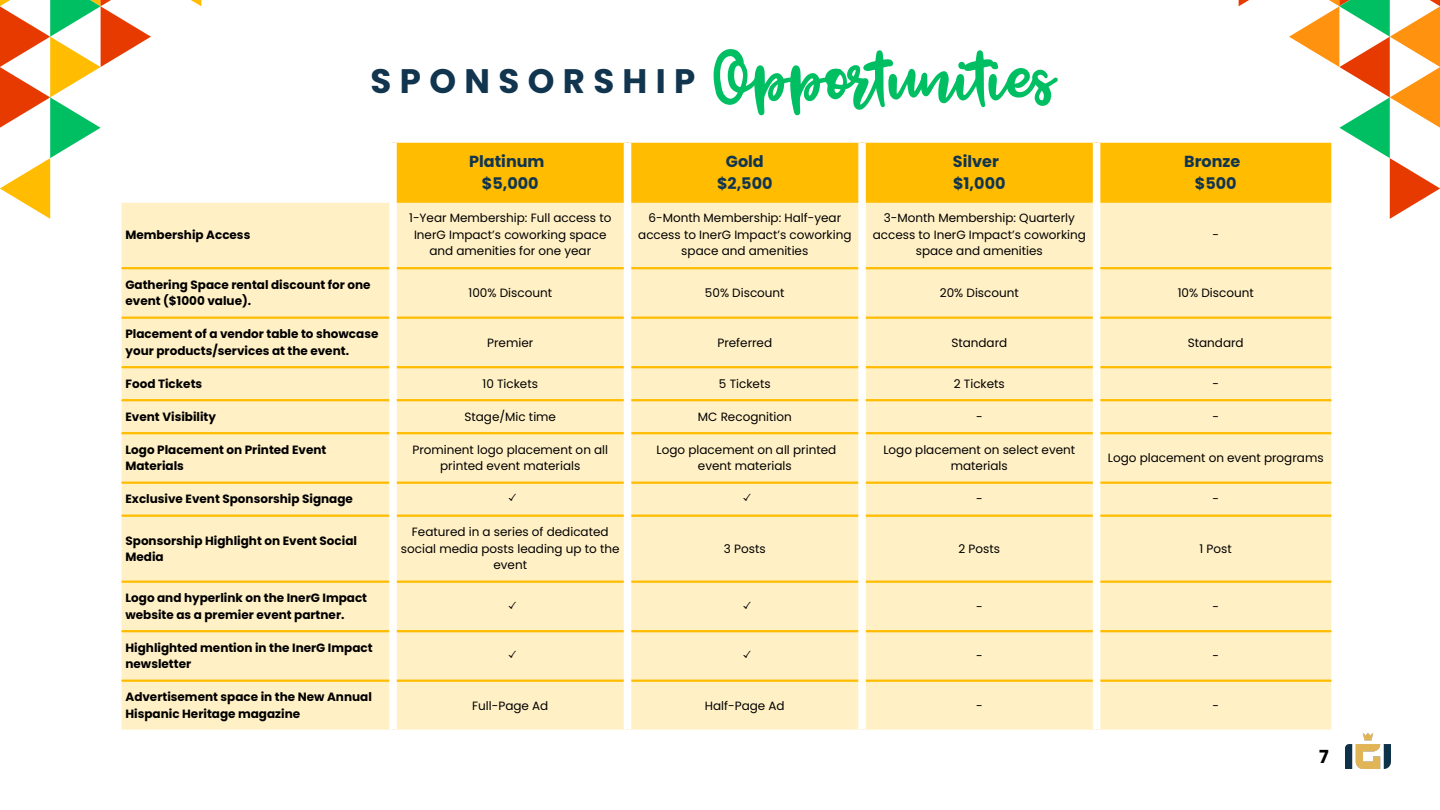
<style>
.page{position:relative;width:1440px;height:810px;background:#fff}
.page>*{position:absolute;margin:0;border:0;box-sizing:border-box;transform-origin:0 0}
.t1{font:64.2px "Jenthill";color:#00bf63}
.t2{font:700 34px "Poppins";letter-spacing:.245em;color:#11354f}
.t3{font:700 18px "Poppins";color:#000}
.t4{font:700 16px "Poppins";color:#11354f}
.t5{font:12px/16.5px "Poppins";color:#000;text-align:center}
.t6{font:700 12px/16.5px "Poppins";color:#000}
.t7{font:12px "Koz Min Pr 6 N";color:#000}
</style>
<div class="page">
<img style="left:1346px;top:734px;width:45px;height:34px">
<svg style="left:0;top:0;width:201px;height:219px"></svg>
<div style="left:397px;top:143px;width:842px;height:60px;background:#ffbc00"></div>
<div style="left:122px;top:203px;width:1209px;height:526px;background:#fff0c5"></div>
<hr style="left:122px;top:267px;width:1209px;height:2px;background:#ffbc00">
<hr style="left:122px;top:317px;width:1209px;height:2px;background:#ffbc00">
<hr style="left:122px;top:366px;width:1209px;height:2px;background:#ffbc00">
<hr style="left:122px;top:399px;width:1209px;height:2px;background:#ffbc00">
<hr style="left:122px;top:432px;width:1209px;height:2px;background:#ffbc00">
<hr style="left:122px;top:482px;width:1209px;height:2px;background:#ffbc00">
<hr style="left:122px;top:515px;width:1209px;height:2px;background:#ffbc00">
<hr style="left:122px;top:581px;width:1209px;height:2px;background:#ffbc00">
<hr style="left:122px;top:630px;width:1209px;height:2px;background:#ffbc00">
<hr style="left:122px;top:680px;width:1209px;height:2px;background:#ffbc00">
<div style="left:389px;top:143px;width:8px;height:586px;background:#fff"></div>
<div style="left:624px;top:143px;width:7px;height:586px;background:#fff"></div>
<div style="left:858px;top:143px;width:8px;height:586px;background:#fff"></div>
<div style="left:1093px;top:143px;width:7px;height:586px;background:#fff"></div>
<svg style="left:1239px;top:0;width:201px;height:219px"></svg>
<p class="t6" style="left:126px;top:226px;width:126px">Membership Access</p>
<p class="t2" style="left:371px;top:57px;width:326px">SPONSORSHIP</p>
<p class="t4" style="left:469px;top:150px;width:77px">Platinum</p>
<h1 class="t4" style="left:482px;top:172px;width:58px">$5,000</h1>
<p class="t1" style="left:713px;top:39px;width:344px">Opportunities</p>
<p class="t4" style="left:726px;top:150px;width:39px">Gold</p>
<p class="t4" style="left:717px;top:172px;width:57px">$2,500</p>
<p class="t4" style="left:953px;top:150px;width:47px">Silver</p>
<p class="t4" style="left:953px;top:172px;width:54px">$1,000</p>
<p class="t5" style="left:409px;top:210px;width:204px">1-Year Membership: Full access to<br>InerG Impact’s coworking space and amenities for one year</p>
<p class="t5" style="left:638px;top:210px;width:215px">6-Month Membership: Half-year access to InerG Impact’s coworking space and amenities</p>
<p class="t5" style="left:873px;top:210px;width:215px">3-Month Membership: Quarterly access to InerG Impact’s coworking space and amenities</p>
<p class="t4" style="left:1184px;top:150px;width:58px">Bronze</p>
<p class="t4" style="left:1195px;top:172px;width:43px">$500</p>
<p class="t5" style="left:1212px;top:226px;width:8px">-</p>
<p class="t6" style="left:126px;top:276px;width:247px">Gathering Space rental discount for one event ($1000 value).</p>
<p class="t5" style="left:469px;top:285px;width:85px">100% Discount</p>
<p class="t5" style="left:705px;top:285px;width:81px">50% Discount</p>
<p class="t5" style="left:940px;top:285px;width:81px">20% Discount</p>
<p class="t5" style="left:1178px;top:285px;width:78px">10% Discount</p>
<p class="t6" style="left:126px;top:326px;width:254px">Placement of a vendor table to showcase your products/services at the event.</p>
<p class="t5" style="left:487px;top:334px;width:48px">Premier</p>
<p class="t5" style="left:717px;top:334px;width:56px">Preferred</p>
<p class="t5" style="left:951px;top:334px;width:57px">Standard</p>
<p class="t5" style="left:1188px;top:334px;width:57px">Standard</p>
<p class="t6" style="left:126px;top:375px;width:78px">Food Tickets</p>
<p class="t5" style="left:483px;top:375px;width:57px">10 Tickets</p>
<p class="t5" style="left:719px;top:375px;width:53px">5 Tickets</p>
<p class="t5" style="left:954px;top:375px;width:53px">2 Tickets</p>
<p class="t5" style="left:1212px;top:375px;width:8px">-</p>
<p class="t6" style="left:126px;top:408px;width:92px">Event Visibility</p>
<p class="t5" style="left:464px;top:408px;width:93px">Stage/Mic time</p>
<p class="t5" style="left:698px;top:408px;width:95px">MC Recognition</p>
<p class="t5" style="left:976px;top:408px;width:8px">-</p>
<p class="t5" style="left:1212px;top:408px;width:8px">-</p>
<p class="t6" style="left:126px;top:441px;width:202px">Logo Placement on Printed Event<br>Materials</p>
<p class="t5" style="left:412px;top:441px;width:197px">Prominent logo placement on all printed event materials</p>
<p class="t5" style="left:657px;top:441px;width:181px">Logo placement on all printed event materials</p>
<p class="t5" style="left:883px;top:441px;width:193px">Logo placement on select event materials</p>
<p class="t5" style="left:1108px;top:450px;width:217px">Logo placement on event programs</p>
<p class="t6" style="left:126px;top:491px;width:229px">Exclusive Event Sponsorship Signage</p>
<p class="t7" style="left:506px;top:491px;width:13px">✓</p>
<p class="t7" style="left:741px;top:491px;width:13px">✓</p>
<p class="t5" style="left:976px;top:491px;width:8px">-</p>
<p class="t5" style="left:1212px;top:491px;width:8px">-</p>
<p class="t6" style="left:126px;top:532px;width:233px">Sponsorship Highlight on Event Social<br>Media</p>
<p class="t5" style="left:401px;top:524px;width:220px">Featured in a series of dedicated social media posts leading up to the event</p>
<p class="t5" style="left:724px;top:540px;width:43px">3 Posts</p>
<p class="t5" style="left:959px;top:540px;width:43px">2 Posts</p>
<p class="t5" style="left:1200px;top:540px;width:34px">1 Post</p>
<p class="t6" style="left:126px;top:590px;width:243px">Logo and hyperlink on the InerG Impact website as a premier event partner.</p>
<p class="t7" style="left:506px;top:598px;width:13px">✓</p>
<p class="t7" style="left:741px;top:598px;width:13px">✓</p>
<p class="t5" style="left:976px;top:598px;width:8px">-</p>
<p class="t5" style="left:1212px;top:598px;width:8px">-</p>
<p class="t6" style="left:126px;top:639px;width:249px">Highlighted mention in the InerG Impact newsletter</p>
<p class="t7" style="left:506px;top:648px;width:13px">✓</p>
<p class="t7" style="left:741px;top:648px;width:13px">✓</p>
<p class="t5" style="left:976px;top:648px;width:8px">-</p>
<p class="t5" style="left:1212px;top:648px;width:8px">-</p>
<p class="t6" style="left:126px;top:689px;width:248px">Advertisement space in the New Annual<br>Hispanic Heritage magazine</p>
<p class="t5" style="left:472px;top:697px;width:78px">Full-Page Ad</p>
<p class="t5" style="left:705px;top:697px;width:81px">Half-Page Ad</p>
<p class="t5" style="left:976px;top:697px;width:8px">-</p>
<p class="t5" style="left:1212px;top:697px;width:8px">-</p>
<p class="t3" style="left:1319px;top:744px;width:11px">7</p>
</div>
